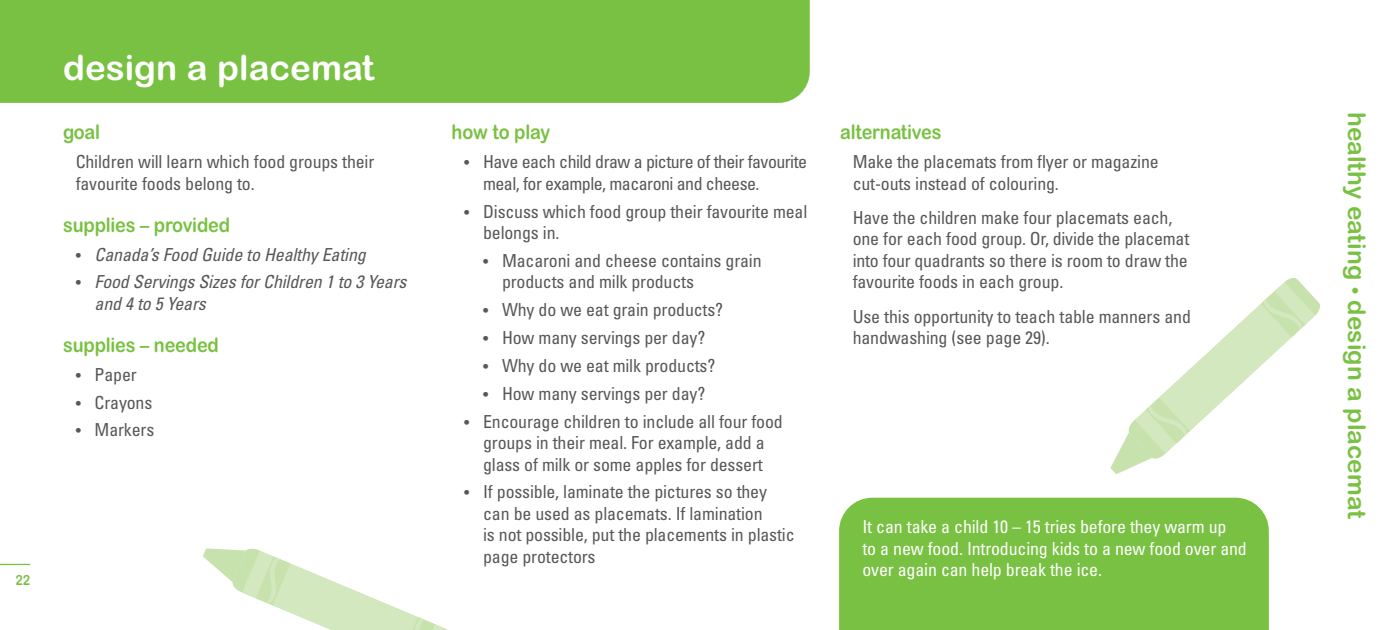
<style>
.page{position:relative;width:1386px;height:630px;background:#fff}
.page>*{position:absolute;margin:0;border:0;box-sizing:border-box;transform-origin:0 0}
.t1{font:35px "Arial Rounded MT Bold";color:#fff}
.t2{font:24.5px "Arial Rounded MT Bold";color:#79c142}
.t3{font:20.12px "Arial Rounded MT Bold";letter-spacing:-.01em;color:#79c142;scale:.9 1}
.t4{font:condensed 17.85px/21.5px "Univers";letter-spacing:-.01em;color:#57585a}
.t5{font:condensed 17.85px/21.5px "Univers";letter-spacing:-.01em;color:#fff}
.t6{font:italic condensed 17.85px/21.5px "Univers";letter-spacing:-.01em;color:#57585a}
.t7{font:condensed 17.85px/21.5px "Univers";letter-spacing:-.03em;color:#57585a}
.t8{font:14px/16.1px "Arial Rounded MT Bold";color:#79c142;text-align:right;scale:.9 1}
.s1{font-style:normal;font-size:15.75px}
.s2{font-size:15.75px}
.s3{font-size:20.12px}
</style>
<div class="page">
<svg style="left:1110px;top:282px;width:206px;height:192px"></svg>
<svg style="left:203px;top:548px;width:245px;height:82px"></svg>
<div style="left:0;top:0;width:810px;height:103px;background:#79c142"></div>
<div style="left:839px;top:498px;width:430px;height:132px;background:#79c142"></div>
<h1 class="t1" style="left:63px;top:47px;width:313px">design a placemat</h1>
<p class="t3" style="left:63px;top:121px;width:43px">goal</p>
<p class="t4" style="left:76px;top:153px;width:300px">Children will learn which food groups their favourite foods belong to.</p>
<p class="t3" style="left:63px;top:213px;width:187px">supplies – provided</p>
<p class="t6" style="left:76px;top:245px;width:292px"><span class="s1">•</span> Canada’s Food Guide to Healthy Eating</p>
<p class="t6" style="left:95px;top:273px;width:313px;text-indent:-19px"><span class="s1">•</span> Food Servings Sizes for Children 1 to 3 Years and 4 to 5 Years</p>
<p class="t3" style="left:63px;top:333px;width:175px">supplies – needed</p>
<p class="t4" style="left:76px;top:365px;width:63px"><span class="s2">•</span> Paper</p>
<p class="t4" style="left:76px;top:393px;width:78px"><span class="s2">•</span> Crayons</p>
<p class="t4" style="left:76px;top:421px;width:80px"><span class="s2">•</span> Markers</p>
<p class="t8" style="left:-1px;top:556px;width:36px">–––––<br>22</p>
<p class="t3" style="left:452px;top:121px;width:111px">how to play</p>
<p class="t7" style="left:483px;top:153px;width:326px;text-indent:-19px"><span class="s2">•</span> Have each child draw a picture of their favourite meal, for example, macaroni and cheese.</p>
<p class="t4" style="left:483px;top:202px;width:326px;text-indent:-19px"><span class="s2">•</span> Discuss which food group their favourite meal belongs in.</p>
<p class="t4" style="left:502px;top:251px;width:261px;text-indent:-19px"><span class="s2">•</span> Macaroni and cheese contains grain products and milk products</p>
<p class="t4" style="left:483px;top:301px;width:242px"><span class="s2">•</span> Why do we eat grain products?</p>
<p class="t4" style="left:483px;top:328px;width:224px"><span class="s2">•</span> How many servings per day?</p>
<p class="t4" style="left:483px;top:356px;width:234px"><span class="s2">•</span> Why do we eat milk products?</p>
<p class="t4" style="left:483px;top:384px;width:224px"><span class="s2">•</span> How many servings per day?</p>
<p class="t4" style="left:464px;top:412px;width:320px;text-align:center"><span class="s2">•</span> Encourage children to include all four food groups in their meal. For example, add a glass of milk or some apples for dessert</p>
<p class="t4" style="left:483px;top:483px;width:313px;text-indent:-19px"><span class="s2">•</span> If possible, laminate the pictures so they can be used as placemats. If lamination<br>is not possible, put the placements in plastic page protectors</p>
<p class="t3" style="left:840px;top:121px;width:114px">alternatives</p>
<p class="t4" style="left:853px;top:153px;width:308px">Make the placemats from flyer or magazine cut-outs instead of colouring.</p>
<p class="t4" style="left:853px;top:208px;width:338px">Have the children make four placemats each, one for each food group. Or, divide the placemat into four quadrants so there is room to draw the favourite foods in each group.</p>
<p class="t4" style="left:853px;top:307px;width:340px">Use this opportunity to teach table manners and handwashing (see page 29).</p>
<p class="t5" style="left:862px;top:518px;width:386px">It can take a child 10 – 15 tries before they warm up<br>to a new food. Introducing kids to a new food over and over again can help break the ice.</p>
<h2 class="t2" style="left:1371px;top:112px;width:408px;rotate:90deg">healthy eating <span class="s3">•</span> design a placemat</h2>
</div>
